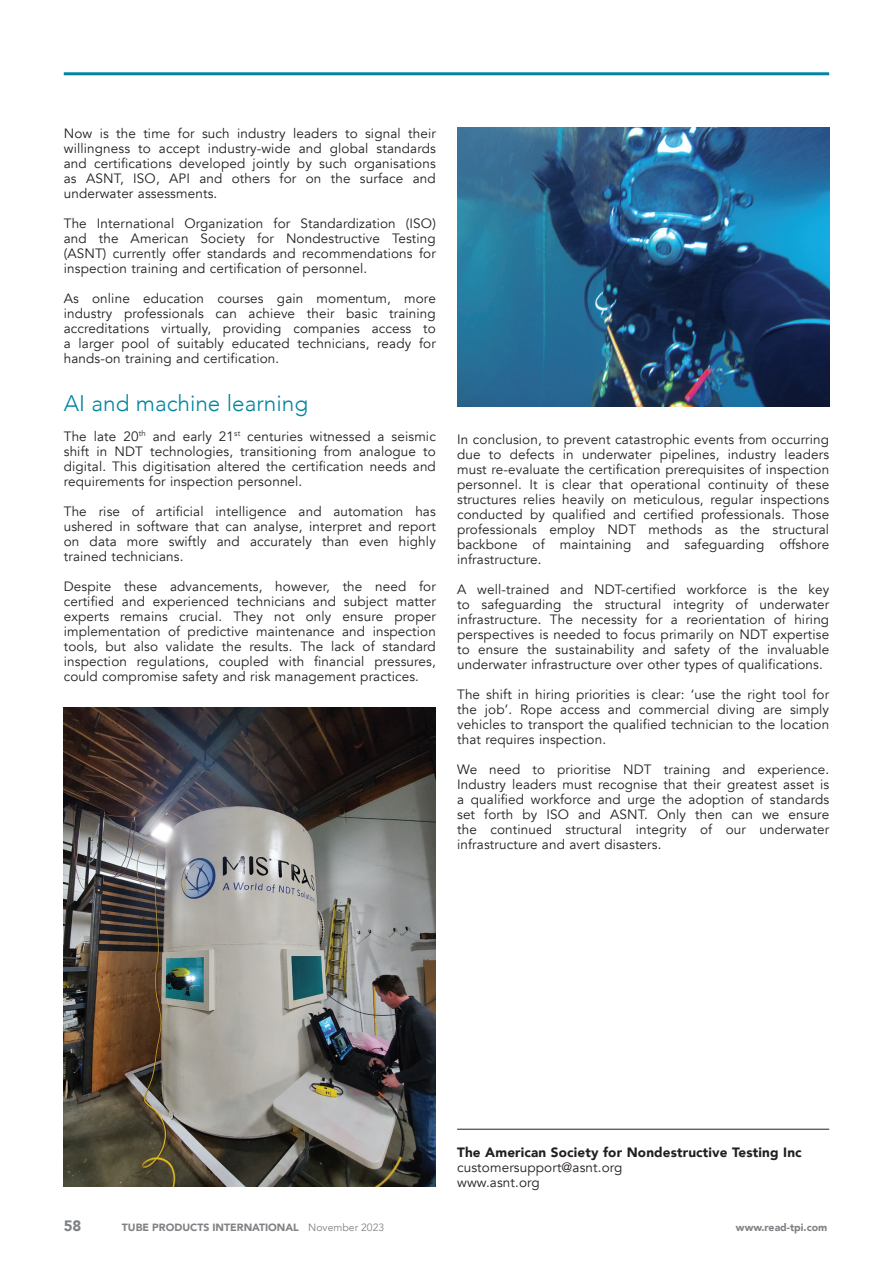
<style>
.page{position:relative;width:893px;height:1263px;background:#fff}
.page>*{position:absolute;margin:0;border:0;box-sizing:border-box;transform-origin:0 0}
.t1{font:300 22.5px "Avenir";color:#00869e}
.t2{font:900 15px "Avenir";color:#808285}
.t3{font:13.5px/15px "Avenir";letter-spacing:.01em;color:#231f20;text-align:justify}
.t4{font:900 13.5px "Avenir";letter-spacing:.01em;color:#231f20}
.t5{font:900 10.5px "Avenir";color:#808285}
.s1{font-weight:400}
</style>
<div class="page">
<hr style="left:64px;top:72px;width:765px;height:3px;background:#00869e">
<hr style="left:457px;top:1129px;width:372px;height:1px;background:#231f20">
<img style="left:64px;top:708px;width:372px;height:478px">
<img style="left:457px;top:128px;width:372px;height:279px">
<p class="t3" style="left:64px;top:126px;width:374px">Now is the time for such industry leaders to signal their willingness to accept industry-wide and global standards and certifications developed jointly by such organisations as ASNT, ISO, API and others for on the surface and underwater assessments.</p>
<p class="t3" style="left:64px;top:216px;width:374px">The International Organization for Standardization (ISO) and the American Society for Nondestructive Testing (ASNT) currently offer standards and recommendations for inspection training and certification of personnel.</p>
<p class="t3" style="left:64px;top:291px;width:374px">As online education courses gain momentum, more industry professionals can achieve their basic training accreditations virtually, providing companies access to a larger pool of suitably educated technicians, ready for hands-on training and certification.</p>
<h1 class="t1" style="left:64px;top:390px;width:246px">AI and machine learning</h1>
<p class="t3" style="left:64px;top:429px;width:374px">The late 20<sup>th</sup> and early 21<sup>st</sup> centuries witnessed a seismic shift in NDT technologies, transitioning from analogue to digital. This digitisation altered the certification needs and requirements for inspection personnel.</p>
<p class="t3" style="left:64px;top:504px;width:374px">The rise of artificial intelligence and automation has ushered in software that can analyse, interpret and report on data more swiftly and accurately than even highly trained technicians.</p>
<p class="t3" style="left:64px;top:579px;width:374px">Despite these advancements, however, the need for certified and experienced technicians and subject matter experts remains crucial. They not only ensure proper implementation of predictive maintenance and inspection tools, but also validate the results. The lack of standard inspection regulations, coupled with financial pressures, could compromise safety and risk management practices.</p>
<p class="t3" style="left:457px;top:432px;width:374px">In conclusion, to prevent catastrophic events from occurring due to defects in underwater pipelines, industry leaders must re-evaluate the certification prerequisites of inspection personnel. It is clear that operational continuity of these structures relies heavily on meticulous, regular inspections conducted by qualified and certified professionals. Those professionals employ NDT methods as the structural backbone of maintaining and safeguarding offshore infrastructure.</p>
<p class="t3" style="left:457px;top:582px;width:374px">A well-trained and NDT-certified workforce is the key to safeguarding the structural integrity of underwater infrastructure. The necessity for a reorientation of hiring perspectives is needed to focus primarily on NDT expertise to ensure the sustainability and safety of the invaluable underwater infrastructure over other types of qualifications.</p>
<p class="t3" style="left:457px;top:687px;width:374px">The shift in hiring priorities is clear: ‘use the right tool for the job’. Rope access and commercial diving are simply vehicles to transport the qualified technician to the location that requires inspection.</p>
<p class="t3" style="left:457px;top:762px;width:374px">We need to prioritise NDT training and experience.<br>Industry leaders must recognise that their greatest asset is a qualified workforce and urge the adoption of standards set forth by ISO and ASNT. Only then can we ensure the continued structural integrity of our underwater infrastructure and avert disasters.</p>
<p class="t4" style="left:457px;top:1141px;width:346px">The American Society for Nondestructive Testing Inc</p>
<p class="t3" style="left:457px;top:1160px;width:167px">customersupport@asnt.org www.asnt.org</p>
<p class="t2" style="left:64px;top:1213px;width:19px">58</p>
<p class="t5" style="left:122px;top:1218px;width:264px">TUBE PRODUCTS INTERNATIONAL <span class="s1">November 2023</span></p>
<p class="t5" style="left:736px;top:1218px;width:93px">www.read-tpi.com</p>
</div>
